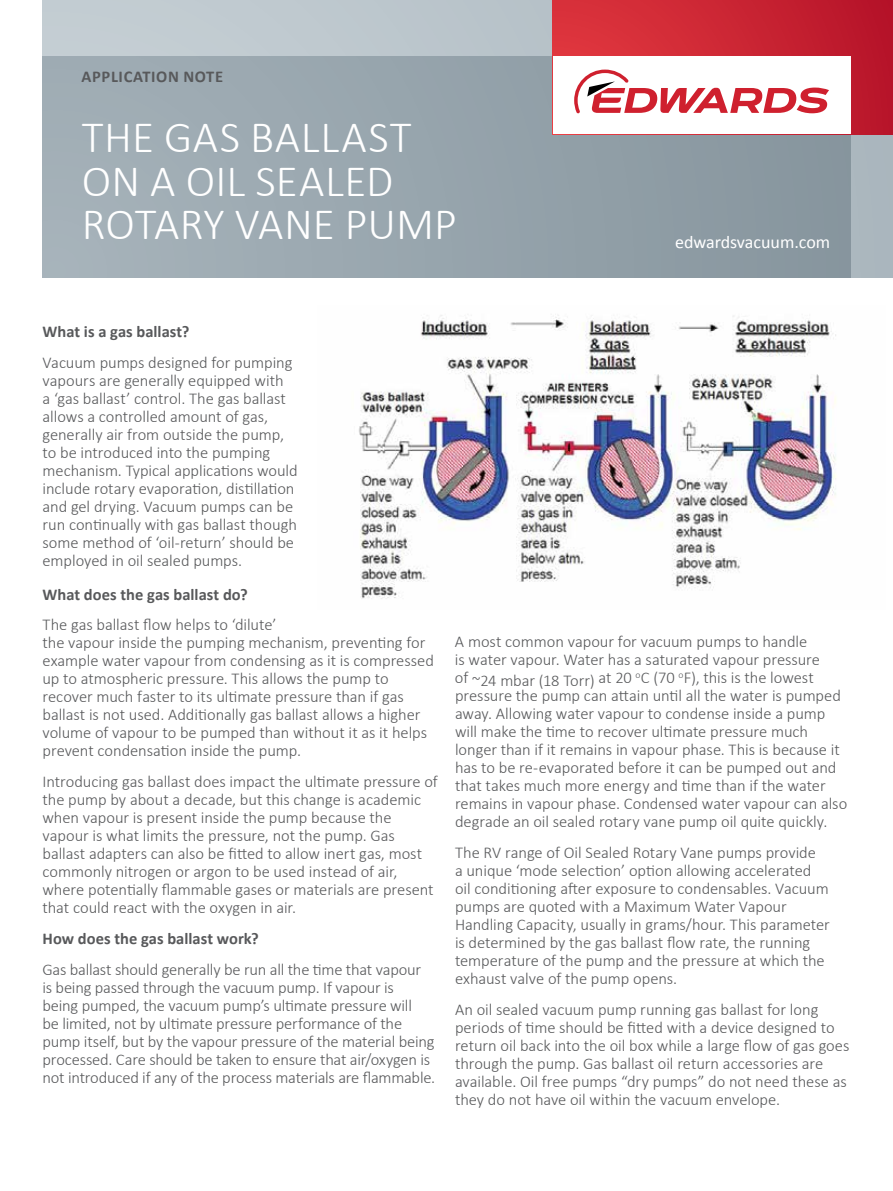
<style>
.page{position:relative;width:893px;height:1191px;background:#fff}
.page>*{position:absolute;margin:0;border:0;box-sizing:border-box;transform-origin:0 0}
.t1{font:300 45px/43.5px "Calibri";letter-spacing:.005em;color:#fff}
.t2{font:18px "Calibri";color:#fff}
.t3{font:300 16.5px/18px "Calibri";letter-spacing:-.005em;color:#58595b}
.t4{font:700 16.5px "Calibri";letter-spacing:.005em;color:#58595b}
.t5{font:700 16.5px "Calibri";letter-spacing:.04em;color:#58595b}
</style>
<div class="page">
<svg style="left:43px;top:0;width:850px;height:278px;background:#bac4ca"></svg>
<div style="left:43px;top:57px;width:807px;height:221px;background:linear-gradient(to right,#a5b2b9,#87959e)"></div>
<svg style="left:553px;top:0;width:340px;height:134px;background:#c92736"></svg>
<div style="left:553px;top:57px;width:297px;height:77px;background:#fff"></div>
<svg style="left:574px;top:70px;width:255px;height:43px"></svg>
<img style="left:359px;top:315px;width:477px;height:284px">
<p class="t5" style="left:82px;top:66px;width:143px">APPLICATION NOTE</p>
<h1 class="t1" style="left:82px;top:115px;width:377px">THE GAS BALLAST<br>ON A OIL SEALED<br>ROTARY VANE PUMP</h1>
<p class="t2" style="left:675px;top:231px;width:157px">edwardsvacuum.com</p>
<p class="t4" style="left:43px;top:321px;width:148px">What is a gas ballast?</p>
<p class="t3" style="left:43px;top:353px;width:257px">Vacuum pumps designed for pumping vapours are generally equipped with<br>a ‘gas ballast’ control. The gas ballast allows a controlled amount of gas, generally air from outside the pump, to be introduced into the pumping mechanism. Typical applications would include rotary evaporation, distillation and gel drying. Vacuum pumps can be run continually with gas ballast though some method of ‘oil-return’ should be employed in oil sealed pumps.</p>
<p class="t4" style="left:43px;top:583px;width:207px">What does the gas ballast do?</p>
<p class="t3" style="left:43px;top:616px;width:393px">The gas ballast flow helps to ‘dilute’<br>the vapour inside the pumping mechanism, preventing for example water vapour from condensing as it is compressed up to atmospheric pressure. This allows the pump to recover much faster to its ultimate pressure than if gas ballast is not used. Additionally gas ballast allows a higher volume of vapour to be pumped than without it as it helps prevent condensation inside the pump.</p>
<p class="t3" style="left:43px;top:772px;width:397px">Introducing gas ballast does impact the ultimate pressure of the pump by about a decade, but this change is academic when vapour is present inside the pump because the vapour is what limits the pressure, not the pump. Gas ballast adapters can also be fitted to allow inert gas, most commonly nitrogen or argon to be used instead of air, where potentially flammable gases or materials are present that could react with the oxygen in air.</p>
<p class="t4" style="left:43px;top:928px;width:218px">How does the gas ballast work?</p>
<p class="t3" style="left:43px;top:960px;width:394px">Gas ballast should generally be run all the time that vapour<br>is being passed through the vacuum pump. If vapour is<br>being pumped, the vacuum pump’s ultimate pressure will<br>be limited, not by ultimate pressure performance of the pump itself, but by the vapour pressure of the material being processed. Care should be taken to ensure that air/oxygen is not introduced if any of the process materials are flammable.</p>
<p class="t3" style="left:455px;top:632px;width:394px">A most common vapour for vacuum pumps to handle<br>is water vapour. Water has a saturated vapour pressure<br>of ~24 mbar (18 Torr) at 20 <sup>o</sup>C (70 <sup>o</sup>F), this is the lowest pressure the pump can attain until all the water is pumped away. Allowing water vapour to condense inside a pump will make the time to recover ultimate pressure much longer than if it remains in vapour phase. This is because it has to be re-evaporated before it can be pumped out and that takes much more energy and time than if the water remains in vapour phase. Condensed water vapour can also degrade an oil sealed rotary vane pump oil quite quickly.</p>
<p class="t3" style="left:455px;top:843px;width:376px">The RV range of Oil Sealed Rotary Vane pumps provide<br>a unique ‘mode selection’ option allowing accelerated oil conditioning after exposure to condensables. Vacuum pumps are quoted with a Maximum Water Vapour Handling Capacity, usually in grams/hour. This parameter is determined by the gas ballast flow rate, the running temperature of the pump and the pressure at which the exhaust valve of the pump opens.</p>
<p class="t3" style="left:455px;top:1000px;width:396px">An oil sealed vacuum pump running gas ballast for long periods of time should be fitted with a device designed to return oil back into the oil box while a large flow of gas goes through the pump. Gas ballast oil return accessories are available. Oil free pumps “dry pumps” do not need these as they do not have oil within the vacuum envelope.</p>
</div>
